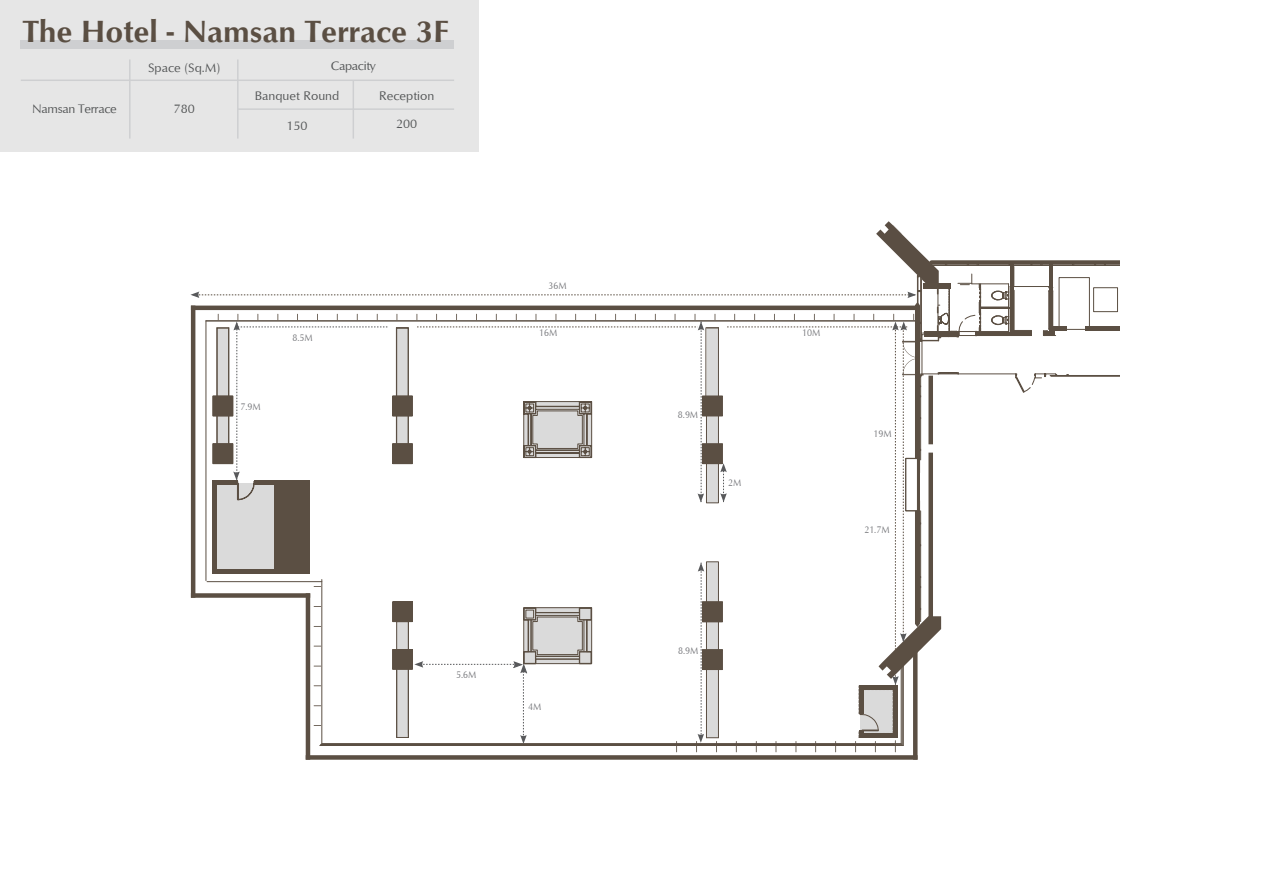
<style>
.page{position:relative;width:1263px;height:893px;background:#fff}
.page>*{position:absolute;margin:0;border:0;box-sizing:border-box;transform-origin:0 0}
.t1{font:700 31.5px "Optimum";color:#5b4f43}
.t2{font:12.75px "Optimum";color:#515354}
.t3{font:12.75px "Optimum";letter-spacing:-.025em;color:#515354}
.t4{font:10.05px "Optimum";color:#727377;scale:.9 1}
</style>
<div class="page">
<div style="left:0;top:0;width:479px;height:152px;background:#e6e6e6"></div>
<hr style="left:1056px;top:375px;width:98px;height:1px;background:#5b4f43">
<hr style="left:1051px;top:376px;width:108px;height:1px;background:#5b4f43">
<hr style="left:933px;top:265px;width:330px;height:1px;background:#5b4f43">
<div style="left:931px;top:260px;width:332px;height:5px;background:#5b4f43"></div>
<hr style="left:913px;top:652px;width:4px;height:105px;background:#5b4f43">
<div style="left:308px;top:755px;width:607px;height:5px;background:#5b4f43"></div>
<hr style="left:306px;top:595px;width:4px;height:162px;background:#5b4f43">
<hr style="left:1085px;top:327px;width:39px;height:4px;background:#5b4f43">
<hr style="left:1049px;top:327px;width:18px;height:4px;background:#5b4f43">
<div style="left:1059px;top:277px;width:30px;height:53px;border:1px solid #5b4f43"></div>
<div style="left:1093px;top:288px;width:25px;height:24px;border:1px solid #5b4f43"></div>
<div style="left:1121px;top:131px;width:142px;height:675px;background:#fff"></div>
<div style="left:20px;top:40px;width:433px;height:9px;background:#cecfd1"></div>
<hr style="left:238px;top:108px;width:216px;height:2px;background:#cecfd1">
<hr style="left:21px;top:80px;width:433px;height:1px;background:#cecfd1">
<hr style="left:237px;top:59px;width:2px;height:80px;background:#cecfd1">
<hr style="left:129px;top:59px;width:2px;height:80px;background:#cecfd1">
<hr style="left:353px;top:81px;width:1px;height:58px;background:#cecfd1">
<svg style="left:190px;top:221px;width:867px;height:531px"></svg>
<h1 class="t1" style="left:23px;top:14px;width:428px">The Hotel - Namsan Terrace 3F</h1>
<p class="t3" style="left:32px;top:101px;width:86px">Namsan Terrace</p>
<p class="t2" style="left:148px;top:60px;width:74px">Space (Sq.M)</p>
<p class="t3" style="left:331px;top:58px;width:47px">Capacity</p>
<p class="t2" style="left:255px;top:87px;width:86px">Banquet Round</p>
<p class="t2" style="left:286px;top:118px;width:23px">150</p>
<p class="t2" style="left:396px;top:116px;width:23px">200</p>
<p class="t2" style="left:379px;top:87px;width:57px">Reception</p>
<p class="t2" style="left:174px;top:101px;width:23px">780</p>
<p class="t4" style="left:240px;top:400px;width:24px">7.9M</p>
<p class="t4" style="left:292px;top:332px;width:24px">8.5M</p>
<p class="t4" style="left:456px;top:668px;width:24px">5.6M</p>
<p class="t4" style="left:548px;top:279px;width:22px">36M</p>
<p class="t4" style="left:539px;top:327px;width:22px">16M</p>
<p class="t4" style="left:802px;top:326px;width:22px">10M</p>
<p class="t4" style="left:678px;top:409px;width:24px">8.9M</p>
<p class="t4" style="left:728px;top:476px;width:16px">2M</p>
<p class="t4" style="left:874px;top:428px;width:22px">19M</p>
<p class="t4" style="left:864px;top:523px;width:30px">21.7M</p>
<p class="t4" style="left:528px;top:700px;width:16px">4M</p>
<p class="t4" style="left:678px;top:645px;width:24px">8.9M</p>
</div>
